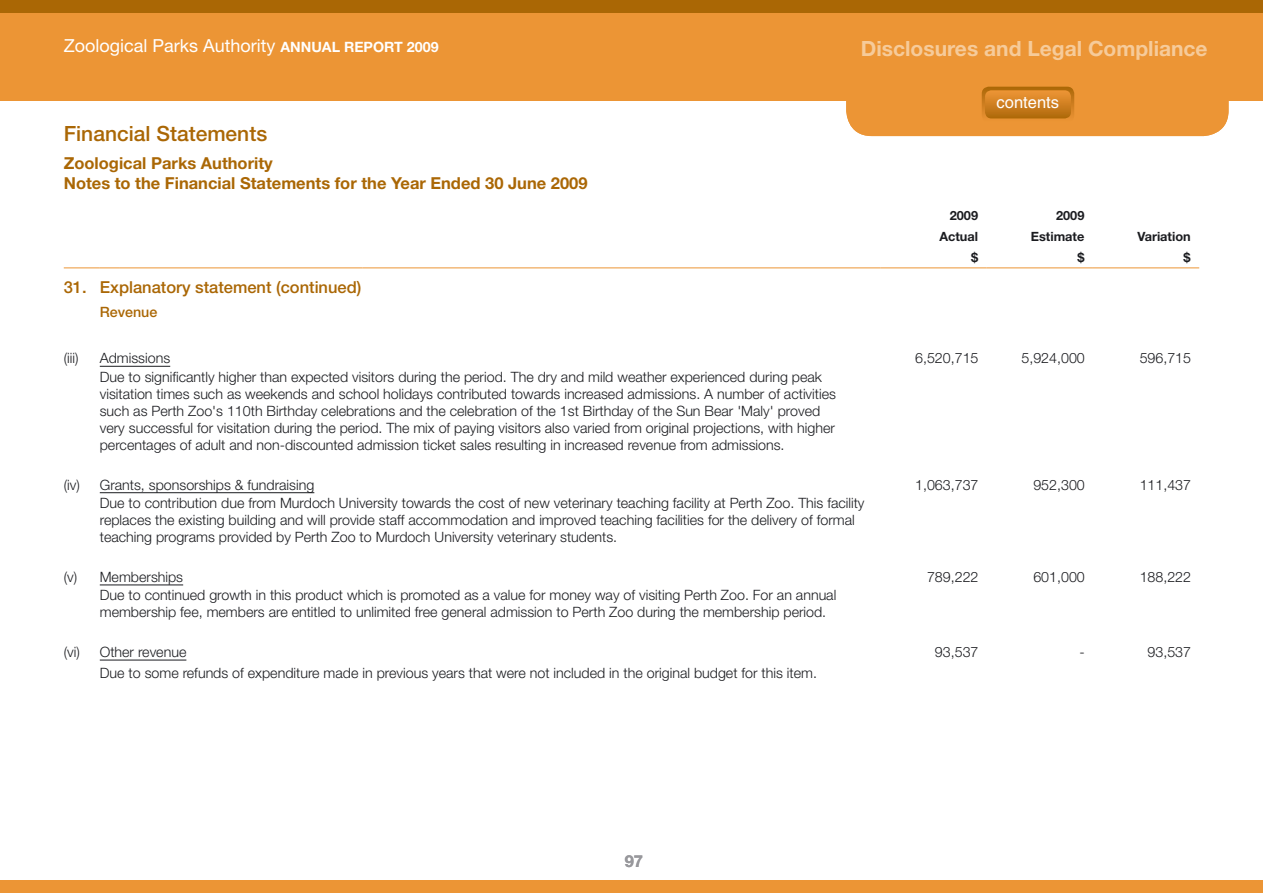
<style>
.page{position:relative;width:1263px;height:893px;background:#fff}
.page>*{position:absolute;margin:0;border:0;box-sizing:border-box;transform-origin:0 0}
.t1{font:700 21px "Helvetica Neue";color:#f6cb9a}
.t2{font:500 21px "Helvetica Neue";color:#aa6705}
.t3{font:18px "Helvetica Neue";color:#fff}
.t4{font:700 16.5px/19.8px "Helvetica Neue";color:#aa6705}
.t5{font:500 16.5px "Helvetica Neue";color:#aa6705}
.t6{font:16.5px "Helvetica";color:#fff}
.t7{font:700 16.5px "Helvetica Neue";color:#98989c}
.t8{font:300 14.25px/17.1px "Helvetica Neue";color:#1b1c20}
.t9{font:500 14.25px "Helvetica Neue";color:#aa6705}
.t10{font:700 12.75px "Helvetica Neue";color:#1b1c20}
.s1{font-weight:700;font-size:14.25px}
</style>
<div class="page">
<div style="left:0;top:0;width:1263px;height:101px;background:#ec9535"></div>
<div style="left:846px;top:51px;width:382px;height:85px;background:#ec9535;border-radius:26px"></div>
<svg style="left:982px;top:87px;width:92px;height:32px"></svg>
<div style="left:0;top:0;width:1263px;height:13px;background:#aa6705"></div>
<div style="left:0;top:880px;width:1263px;height:13px;background:#ec9535"></div>
<hr style="left:64px;top:267px;width:36px;height:1px;background:#ec9535">
<svg style="left:100px;top:267px;width:19px;height:1px"></svg>
<hr style="left:119px;top:267px;width:243px;height:1px;background:#ec9535">
<hr style="left:362px;top:267px;width:518px;height:1px;background:#ec9535">
<hr style="left:880px;top:267px;width:107px;height:1px;background:#ec9535">
<hr style="left:987px;top:267px;width:106px;height:1px;background:#ec9535">
<hr style="left:1093px;top:267px;width:106px;height:1px;background:#ec9535">
<hr style="left:100px;top:366px;width:70px;height:1px;background:#1b1c20">
<hr style="left:100px;top:492px;width:214px;height:1px;background:#1b1c20">
<hr style="left:100px;top:585px;width:83px;height:1px;background:#1b1c20">
<hr style="left:100px;top:660px;width:86px;height:1px;background:#1b1c20">
<p class="t3" style="left:64px;top:35px;width:376px">Zoological Parks Authority <span class="s1">ANNUAL REPORT 2009</span></p>
<h1 class="t2" style="left:64px;top:121px;width:205px">Financial Statements</h1>
<p class="t4" style="left:64px;top:153px;width:525px">Zoological Parks Authority<br>Notes to the Financial Statements for the Year Ended 30 June 2009</p>
<h1 class="t1" style="left:861px;top:36px;width:348px">Disclosures and Legal Compliance</h1>
<p class="t6" style="left:997px;top:93px;width:64px">contents</p>
<p class="t10" style="left:950px;top:207px;width:30px">2009</p>
<p class="t10" style="left:1056px;top:207px;width:30px">2009</p>
<p class="t10" style="left:939px;top:229px;width:40px">Actual</p>
<p class="t10" style="left:1031px;top:229px;width:55px">Estimate</p>
<p class="t10" style="left:1137px;top:229px;width:55px">Variation</p>
<p class="t10" style="left:971px;top:250px;width:9px">$</p>
<p class="t10" style="left:1077px;top:250px;width:9px">$</p>
<p class="t10" style="left:1184px;top:250px;width:9px">$</p>
<p class="t5" style="left:64px;top:278px;width:299px">31. Explanatory statement (continued)</p>
<p class="t9" style="left:100px;top:304px;width:59px">Revenue</p>
<p class="t8" style="left:64px;top:349px;width:16px">(iii)</p>
<p class="t8" style="left:100px;top:349px;width:72px">Admissions</p>
<p class="t8" style="left:915px;top:349px;width:65px">6,520,715</p>
<p class="t8" style="left:1021px;top:349px;width:65px">5,924,000</p>
<p class="t8" style="left:1140px;top:349px;width:53px">596,715</p>
<p class="t8" style="left:100px;top:368px;width:738px">Due to significantly higher than expected visitors during the period. The dry and mild weather experienced during peak visitation times such as weekends and school holidays contributed towards increased admissions. A number of activities such as Perth Zoo's 110th Birthday celebrations and the celebration of the 1st Birthday of the Sun Bear 'Maly' proved very successful for visitation during the period. The mix of paying visitors also varied from original projections, with higher percentages of adult and non-discounted admission ticket sales resulting in increased revenue from admissions.</p>
<p class="t8" style="left:64px;top:476px;width:252px">(iv) Grants, sponsorships &amp; fundraising</p>
<p class="t8" style="left:915px;top:476px;width:65px">1,063,737</p>
<p class="t8" style="left:1033px;top:476px;width:53px">952,300</p>
<p class="t8" style="left:1140px;top:476px;width:53px">111,437</p>
<p class="t8" style="left:100px;top:494px;width:766px">Due to contribution due from Murdoch University towards the cost of new veterinary teaching facility at Perth Zoo. This facility replaces the existing building and will provide staff accommodation and improved teaching facilities for the delivery of formal teaching programs provided by Perth Zoo to Murdoch University veterinary students.</p>
<p class="t8" style="left:64px;top:568px;width:121px">(v) Memberships</p>
<p class="t8" style="left:927px;top:568px;width:53px">789,222</p>
<p class="t8" style="left:1033px;top:568px;width:53px">601,000</p>
<p class="t8" style="left:1140px;top:568px;width:53px">188,222</p>
<p class="t8" style="left:100px;top:586px;width:738px">Due to continued growth in this product which is promoted as a value for money way of visiting Perth Zoo. For an annual membership fee, members are entitled to unlimited free general admission to Perth Zoo during the membership period.</p>
<p class="t8" style="left:64px;top:643px;width:124px">(vi) Other revenue</p>
<p class="t8" style="left:935px;top:643px;width:45px">93,537</p>
<p class="t8" style="left:1079px;top:643px;width:7px">-</p>
<p class="t8" style="left:1147px;top:643px;width:45px">93,537</p>
<p class="t8" style="left:100px;top:664px;width:719px">Due to some refunds of expenditure made in previous years that were not included in the original budget for this item.</p>
<p class="t7" style="left:625px;top:851px;width:20px">97</p>
</div>
